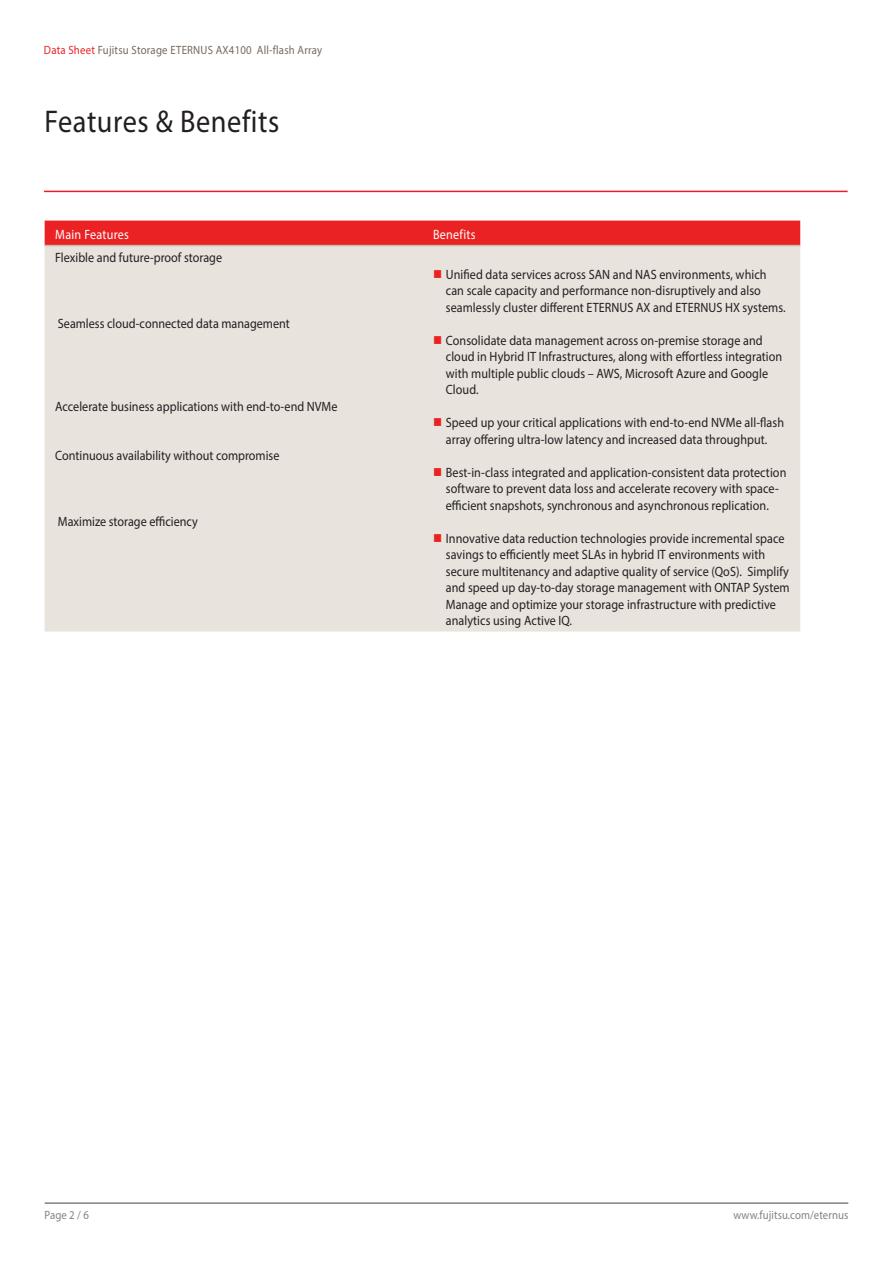
<style>
.page{position:relative;width:893px;height:1263px;background:#fff}
.page>*{position:absolute;margin:0;border:0;box-sizing:border-box;transform-origin:0 0}
.ComponentHeading{font:31.5px "Myriad Pro";letter-spacing:.02em;color:#231f20;scale:.9 1}
.FeatureBenefitSubhea{font:13.5px/16.5px "Myriad Pro";letter-spacing:.005em;color:#231f20;scale:.9 1}
.FeatureBenefitHeadin{font:13.5px "Myriad Pro";letter-spacing:.02em;color:#fff;scale:.9 1}
.t1{font:12px "Myriad Pro";letter-spacing:.02em;color:#78695d;scale:.9 1}
.t2{font:12px "Myriad Pro";letter-spacing:.005em;color:#818381;scale:.9 1}
.s1{color:#eb2223}
</style>
<div class="page">
<hr style="left:45px;top:1202px;width:803px;height:2px;background:#818381">
<div style="left:45px;top:221px;width:755px;height:24px;background:#eb2223"></div>
<div style="left:45px;top:246px;width:755px;height:385px;background:#e9e3de"></div>
<hr style="left:45px;top:245px;width:377px;height:1px;background:#c9bcb1">
<hr style="left:422px;top:245px;width:378px;height:1px;background:#c9bcb1">
<hr style="left:44px;top:191px;width:804px;height:1px;background:#ee1d23">
<svg style="left:434px;top:270px;width:7px;height:8px"></svg>
<svg style="left:434px;top:336px;width:7px;height:8px"></svg>
<svg style="left:434px;top:418px;width:7px;height:8px"></svg>
<svg style="left:434px;top:468px;width:7px;height:8px"></svg>
<svg style="left:434px;top:534px;width:7px;height:8px"></svg>
<p class="t1" style="left:44px;top:43px;width:311px"><span class="s1">Data Sheet</span> Fujitsu Storage ETERNUS AX4100 All-flash Array</p>
<p class="ComponentHeading" style="left:45px;top:102px;width:262px">Features &amp; Benefits</p>
<p class="FeatureBenefitHeadin" style="left:55px;top:226px;width:83px">Main Features</p>
<p class="FeatureBenefitHeadin" style="left:433px;top:226px;width:49px">Benefits</p>
<p class="FeatureBenefitSubhea" style="left:55px;top:249px;width:187px">Flexible and future-proof storage</p>
<p class="FeatureBenefitSubhea" style="left:446px;top:266px;width:379px">Unified data services across SAN and NAS environments, which can scale capacity and performance non-disruptively and also seamlessly cluster different ETERNUS AX and ETERNUS HX systems.</p>
<p class="FeatureBenefitSubhea" style="left:58px;top:315px;width:259px">Seamless cloud-connected data management</p>
<p class="FeatureBenefitSubhea" style="left:446px;top:332px;width:375px">Consolidate data management across on-premise storage and cloud in Hybrid IT Infrastructures, along with effortless integration with multiple public clouds – AWS, Microsoft Azure and Google Cloud.</p>
<p class="FeatureBenefitSubhea" style="left:55px;top:398px;width:315px">Accelerate business applications with end-to-end NVMe</p>
<p class="FeatureBenefitSubhea" style="left:446px;top:414px;width:377px">Speed up your critical applications with end-to-end NVMe all-flash array offering ultra-low latency and increased data throughput.</p>
<p class="FeatureBenefitSubhea" style="left:55px;top:447px;width:251px">Continuous availability without compromise</p>
<p class="FeatureBenefitSubhea" style="left:446px;top:464px;width:380px">Best-in-class integrated and application-consistent data protection software to prevent data loss and accelerate recovery with space&shy;efficient snapshots, synchronous and asynchronous replication.</p>
<p class="FeatureBenefitSubhea" style="left:58px;top:513px;width:157px">Maximize storage efficiency</p>
<p class="FeatureBenefitSubhea" style="left:446px;top:530px;width:383px">Innovative data reduction technologies provide incremental space savings to efficiently meet SLAs in hybrid IT environments with secure multitenancy and adaptive quality of service (QoS). Simplify and speed up day-to-day storage management with ONTAP System Manage and optimize your storage infrastructure with predictive analytics using Active IQ.</p>
<p class="t2" style="left:45px;top:1207px;width:51px">Page 2 / 6</p>
<p class="t2" style="left:733px;top:1207px;width:129px">www.fujitsu.com/eternus</p>
</div>
